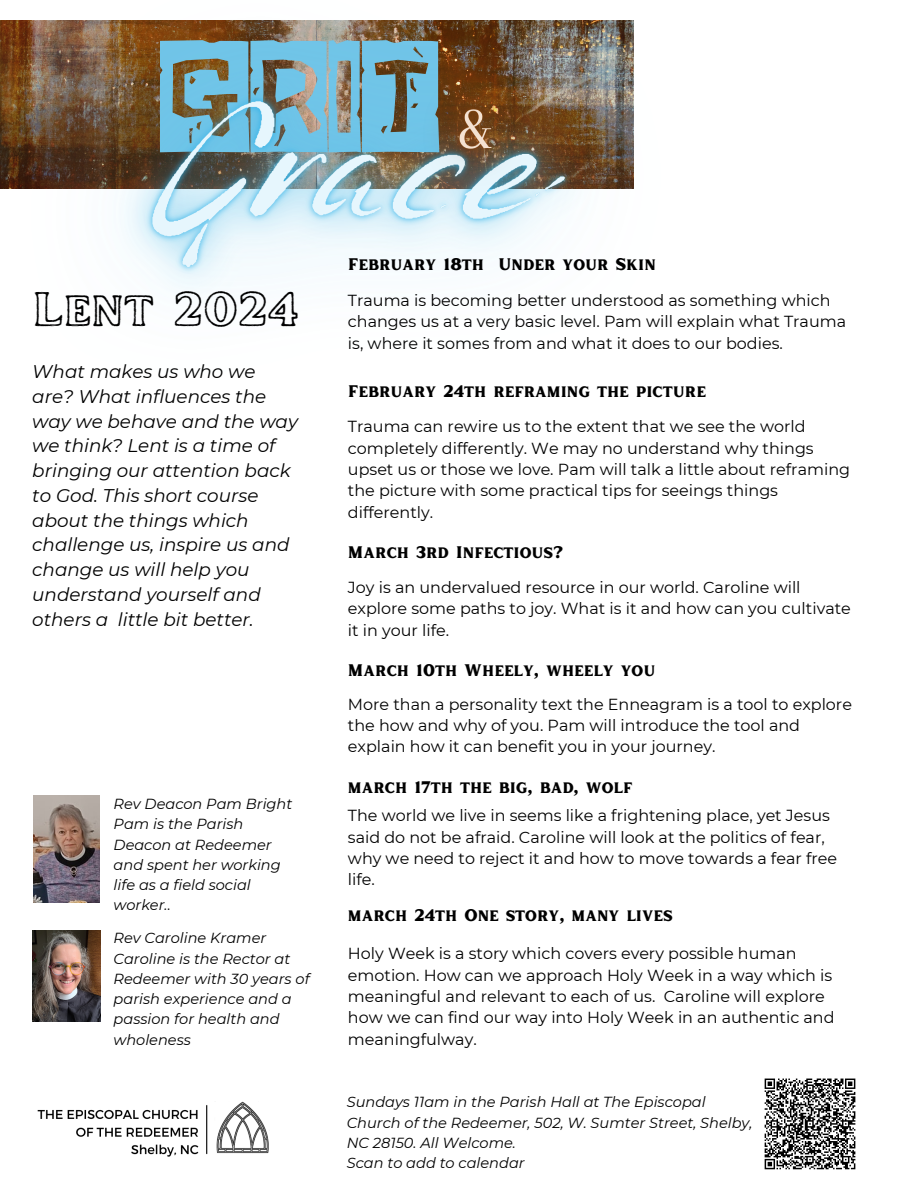
<style>
.page{position:relative;width:918px;height:1188px;background:#fff}
.page>*{position:absolute;margin:0;border:0;box-sizing:border-box;transform-origin:0 0}
.t1{font:121.8px "FB Wall W";color:#71c5e8}
.t2{font:48.45px "Inlander Outline Rough";color:#000}
.t3{font:italic 18.3px/24.8px "Montserrat";color:#000}
.t4{font:16.8px "Inlander";color:#000}
.t5{font:15.9px/21.3px "Montserrat";color:#000}
.t6{font:italic 14.55px/20.2px "Montserrat";color:#000}
</style>
<div class="page">
<img style="left:0;top:20px;width:634px;height:270px">
<img style="left:382px;top:21px;width:186px;height:216px">
<img style="left:37px;top:1101px;width:232px;height:56px">
<img style="left:32px;top:930px;width:69px;height:91px">
<img style="left:33px;top:796px;width:67px;height:107px">
<svg style="left:764px;top:1078px;width:92px;height:92px"></svg>
<p class="t1" style="left:159px;top:32px;width:281px">GRIT</p>
<p class="t2" style="left:32px;top:275px;width:267px">Lent 2024</p>
<h4 class="t3" style="left:32px;top:359px;width:267px">What makes us who we are? What influences the way we behave and the way we think? Lent is a time of bringing our attention back to God. This short course about the things which challenge us, inspire us and change us will help you understand yourself and others a little bit better.</h4>
<p class="t6" style="left:114px;top:794px;width:180px">Rev Deacon Pam Bright</p>
<h4 class="t6" style="left:114px;top:814px;width:169px">Pam is the Parish<br>Deacon at Redeemer and spent her working life as a field social worker..</h4>
<p class="t6" style="left:114px;top:928px;width:154px">Rev Caroline Kramer</p>
<h4 class="t6" style="left:114px;top:948px;width:197px">Caroline is the Rector at<br>Redeemer with 30 years of parish experience and a passion for health and wholeness</h4>
<p class="t4" style="left:348px;top:252px;width:309px">February 18th Under your Skin</p>
<h4 class="t5" style="left:348px;top:289px;width:500px">Trauma is becoming better understood as something which changes us at a very basic level. Pam will explain what Trauma is, where it somes from and what it does to our bodies.</h4>
<h4 class="t4" style="left:348px;top:380px;width:359px">February 24th reframing the picture</h4>
<p class="t5" style="left:348px;top:416px;width:504px">Trauma can rewire us to the extent that we see the world completely differently. We may no understand why things upset us or those we love. Pam will talk a little about reframing the picture with some practical tips for seeings things differently.</p>
<p class="t4" style="left:348px;top:540px;width:217px">March 3rd Infectious?</p>
<p class="t5" style="left:348px;top:577px;width:504px">Joy is an undervalued resource in our world. Caroline will explore some paths to joy. What is it and how can you cultivate it in your life.</p>
<h4 class="t4" style="left:348px;top:658px;width:309px">March 10th Wheely, wheely you</h4>
<p class="t5" style="left:348px;top:693px;width:506px">More than a personality text the Enneagram is a tool to explore the how and why of you. Pam will introduce the tool and explain how it can benefit you in your journey.</p>
<p class="t4" style="left:348px;top:775px;width:286px">march 17th the big, bad, wolf</p>
<p class="t5" style="left:348px;top:805px;width:491px">The world we live in seems like a frightening place, yet Jesus said do not be afraid. Caroline will look at the politics of fear, why we need to reject it and how to move towards a fear free life.</p>
<h3 class="t4" style="left:348px;top:904px;width:326px">march 24th One story, many lives</h3>
<p class="t5" style="left:348px;top:943px;width:488px">Holy Week is a story which covers every possible human emotion. How can we approach Holy Week in a way which is meaningful and relevant to each of us. Caroline will explore how we can find our way into Holy Week in an authentic and meaningfulway.</p>
<p class="t6" style="left:347px;top:1092px;width:407px">Sundays 11am in the Parish Hall at The Episcopal<br>Church of the Redeemer, 502, W. Sumter Street, Shelby,<br>NC 28150. All Welcome.</p>
<p class="t6" style="left:347px;top:1153px;width:179px">Scan to add to calendar</p>
</div>
